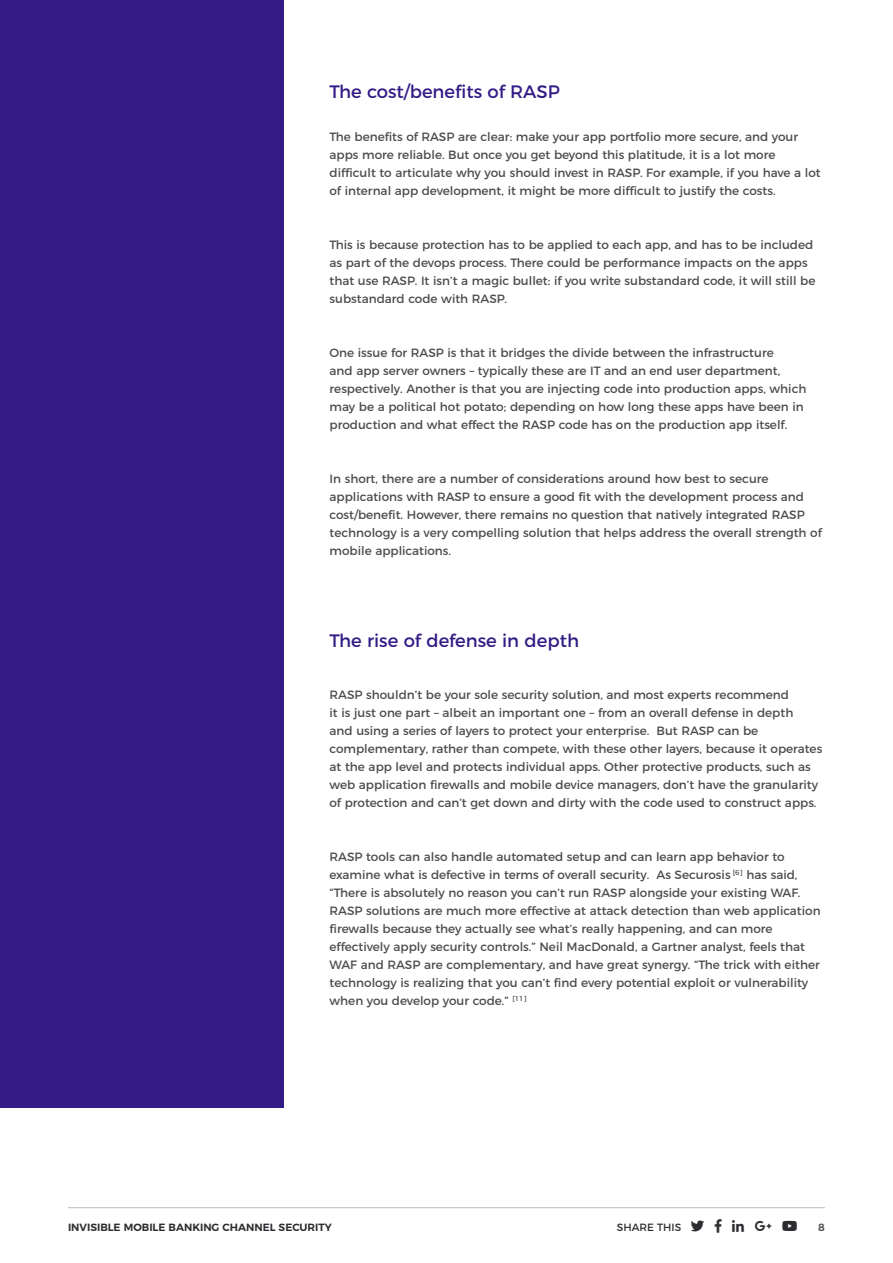
<style>
.page{position:relative;width:893px;height:1263px;background:#fff}
.page>*{position:absolute;margin:0;border:0;box-sizing:border-box;transform-origin:0 0}
.Text_-_Heads{font:18px "Montserrat";color:#331c86}
.Text{font:12px/18px "Montserrat";color:#4b4c4d}
.t1{font:600 10.5px "Montserrat";color:#2d2d31}
.t2{font:10.5px "Montserrat";color:#2d2d31}
.t3{font:600 10.5px "Montserrat";color:#4b4c4d}
</style>
<div class="page">
<hr style="left:68px;top:1207px;width:757px;height:1px;background:#bcbdc0">
<div style="left:0;top:0;width:283px;height:1107px;background:#331c86"></div>
<p class="Text_-_Heads" style="left:330px;top:77px;width:232px">The cost/benefits of RASP</p>
<p class="Text" style="left:330px;top:127px;width:493px">The benefits of RASP are clear: make your app portfolio more secure, and your apps more reliable. But once you get beyond this platitude, it is a lot more difficult to articulate why you should invest in RASP. For example, if you have a lot of internal app development, it might be more difficult to justify the costs.</p>
<p class="Text" style="left:330px;top:235px;width:487px">This is because protection has to be applied to each app, and has to be included as part of the devops process. There could be performance impacts on the apps that use RASP. It isn’t a magic bullet: if you write substandard code, it will still be substandard code with RASP.</p>
<p class="Text" style="left:330px;top:343px;width:478px">One issue for RASP is that it bridges the divide between the infrastructure<br>and app server owners – typically these are IT and an end user department, respectively. Another is that you are injecting code into production apps, which may be a political hot potato; depending on how long these apps have been in production and what effect the RASP code has on the production app itself.</p>
<p class="Text" style="left:330px;top:469px;width:494px">In short, there are a number of considerations around how best to secure applications with RASP to ensure a good fit with the development process and cost/benefit. However, there remains no question that natively integrated RASP technology is a very compelling solution that helps address the overall strength of mobile applications.</p>
<p class="Text_-_Heads" style="left:330px;top:626px;width:251px">The rise of defense in depth</p>
<p class="Text" style="left:330px;top:685px;width:494px">RASP shouldn’t be your sole security solution, and most experts recommend<br>it is just one part – albeit an important one – from an overall defense in depth<br>and using a series of layers to protect your enterprise. But RASP can be complementary, rather than compete, with these other layers, because it operates at the app level and protects individual apps. Other protective products, such as web application firewalls and mobile device managers, don’t have the granularity of protection and can’t get down and dirty with the code used to construct apps.</p>
<p class="Text" style="left:330px;top:847px;width:493px">RASP tools can also handle automated setup and can learn app behavior to examine what is defective in terms of overall security. As Securosis <sup>[6]</sup> has said, “There is absolutely no reason you can’t run RASP alongside your existing WAF.<br>RASP solutions are much more effective at attack detection than web application firewalls because they actually see what’s really happening, and can more effectively apply security controls.” Neil MacDonald, a Gartner analyst, feels that WAF and RASP are complementary, and have great synergy. “The trick with either technology is realizing that you can’t find every potential exploit or vulnerability when you develop your code.” <sup>[11]</sup></p>
<p class="t1" style="left:68px;top:1218px;width:265px">INVISIBLE MOBILE BANKING CHANNEL SECURITY</p>
<p class="t2" style="left:617px;top:1218px;width:66px">SHARE THIS</p>
<p class="t3" style="left:818px;top:1218px;width:8px">8</p>
</div>
